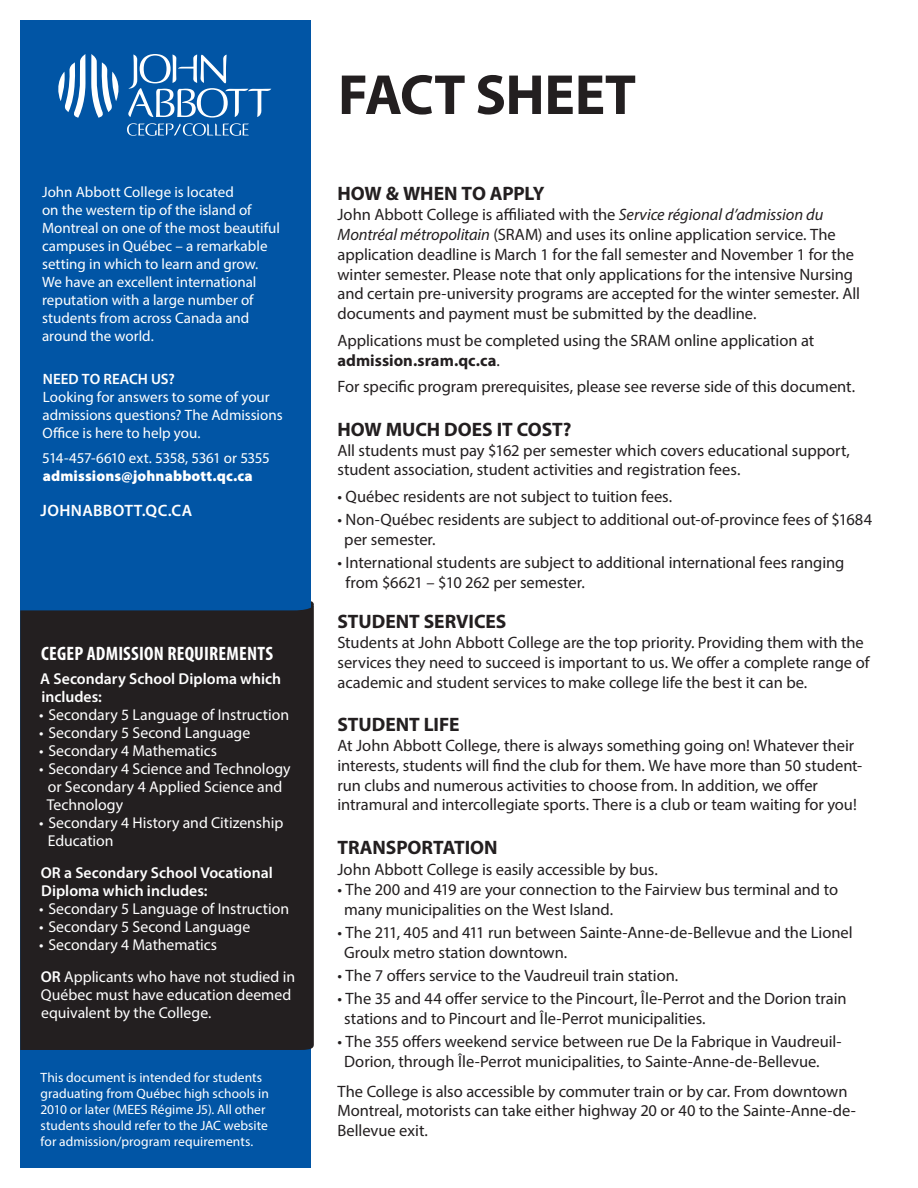
<style>
.page{position:relative;width:918px;height:1188px;background:#fff}
.page>*{position:absolute;margin:0;border:0;box-sizing:border-box;transform-origin:0 0}
.t1{font:700 57px "Myriad Pro";letter-spacing:-.005em;color:#231f20}
.t2{font:700 19.5px "Myriad Pro";letter-spacing:-.005em;color:#231f20}
.t3{font:700 condensed 19.5px "Myriad Pro";letter-spacing:.01em;color:#fff}
.t4{font:16.5px/19.8px "Myriad Pro";letter-spacing:-.005em;color:#231f20}
.t5{font:600 16.5px "Myriad Pro";letter-spacing:.02em;color:#fff}
.t6{font:15.75px/18px "Myriad Pro";color:#fff}
.t7{font:600 15.75px/18px "Myriad Pro";color:#fff}
.t8{font:15px/18px "Myriad Pro";color:#fff}
.t9{font:15px "Myriad Pro";letter-spacing:-.025em;color:#fff}
.t10{font:900 15px "Myriad Pro";letter-spacing:.01em;color:#fff}
.t11{font:600 15px "Myriad Pro";letter-spacing:.005em;color:#fff}
.t12{font:13.5px/16.2px "Myriad Pro";letter-spacing:.005em;color:#fff}
.s1{font-weight:600}
.s2{font-style:italic}
.s3{font-weight:700}
</style>
<div class="page">
<svg style="left:310px;top:600px;width:4px;height:4px"></svg>
<div style="left:20px;top:20px;width:290px;height:1148px;background:#0155a5"></div>
<svg style="left:58px;top:54px;width:27px;height:64px"></svg>
<svg style="left:91px;top:54px;width:180px;height:82px"></svg>
<div style="left:20px;top:604px;width:294px;height:446px;background:#231f20"></div>
<p class="t8" style="left:42px;top:183px;width:239px">John Abbott College is located<br>on the western tip of the island of<br>Montreal on one of the most beautiful campuses in Québec – a remarkable setting in which to learn and grow.<br>We have an excellent international reputation with a large number of students from across Canada and around the world.</p>
<p class="t11" style="left:43px;top:369px;width:134px">NEED TO REACH US?</p>
<p class="t8" style="left:42px;top:388px;width:242px">Looking for answers to some of your admissions questions? The Admissions<br>Office is here to help you.</p>
<p class="t9" style="left:42px;top:448px;width:229px">514-457-6610 ext. 5358, 5361 or 5355</p>
<p class="t10" style="left:43px;top:466px;width:211px">admissions@johnabbott.qc.ca</p>
<p class="t5" style="left:41px;top:500px;width:153px">JOHNABBOTT.QC.CA</p>
<p class="t3" style="left:41px;top:641px;width:233px">CEGEP ADMISSION REQUIREMENTS</p>
<p class="t7" style="left:40px;top:670px;width:242px">A Secondary School Diploma which includes:</p>
<p class="t6" style="left:39px;top:706px;width:252px">• Secondary 5 Language of Instruction</p>
<p class="t6" style="left:39px;top:724px;width:213px">• Secondary 5 Second Language</p>
<p class="t6" style="left:39px;top:742px;width:180px">• Secondary 4 Mathematics</p>
<p class="t6" style="left:47px;top:760px;width:246px;text-indent:-8px">• Secondary 4 Science and Technology or Secondary 4 Applied Science and<br>Technology</p>
<p class="t6" style="left:48px;top:814px;width:237px;text-indent:-9px">• Secondary 4 History and Citizenship<br>Education</p>
<p class="t7" style="left:41px;top:863px;width:234px">OR a Secondary School Vocational<br>Diploma which includes:</p>
<p class="t6" style="left:39px;top:899px;width:252px">• Secondary 5 Language of Instruction</p>
<p class="t6" style="left:39px;top:917px;width:213px">• Secondary 5 Second Language</p>
<p class="t6" style="left:39px;top:929px;width:257px;line-height:31.5px">• Secondary 4 Mathematics<br><span class="s1">OR</span> Applicants who have not studied in</p>
<p class="t6" style="left:41px;top:985px;width:252px">Québec must have education deemed equivalent by the College.</p>
<p class="t12" style="left:40px;top:1069px;width:230px">This document is intended for students graduating from Québec high schools in 2010 or later (MEES Régime J5). All other students should refer to the JAC website for admission/program requirements.</p>
<h1 class="t1" style="left:338px;top:58px;width:300px">FACT SHEET</h1>
<p class="t2" style="left:338px;top:181px;width:209px">HOW &amp; WHEN TO APPLY</p>
<p class="t4" style="left:338px;top:204px;width:524px">John Abbott College is affiliated with the <span class="s2">Service régional d’admission du Montréal métropolitain</span> (SRAM) and uses its online application service. The application deadline is March 1 for the fall semester and November 1 for the winter semester. Please note that only applications for the intensive Nursing and certain pre-university programs are accepted for the winter semester. All documents and payment must be submitted by the deadline.</p>
<p class="t4" style="left:338px;top:330px;width:478px">Applications must be completed using the SRAM online application at <span class="s3">admission.sram.qc.ca</span>.</p>
<p class="t4" style="left:338px;top:376px;width:519px">For specific program prerequisites, please see reverse side of this document.</p>
<p class="t2" style="left:338px;top:416px;width:235px">HOW MUCH DOES IT COST?</p>
<p class="t4" style="left:338px;top:440px;width:514px">All students must pay $162 per semester which covers educational support, student association, student activities and registration fees.</p>
<p class="t4" style="left:338px;top:486px;width:336px">• Québec residents are not subject to tuition fees.</p>
<p class="t4" style="left:344px;top:509px;width:529px;text-indent:-7px">• Non-Québec residents are subject to additional out-of-province fees of $1684 per semester.</p>
<p class="t4" style="left:346px;top:552px;width:500px;text-indent:-8px">• International students are subject to additional international fees ranging from $6621 – $10 262 per semester.</p>
<p class="t2" style="left:338px;top:609px;width:170px">STUDENT SERVICES</p>
<p class="t4" style="left:338px;top:632px;width:534px">Students at John Abbott College are the top priority. Providing them with the services they need to succeed is important to us. We offer a complete range of academic and student services to make college life the best it can be.</p>
<p class="t2" style="left:338px;top:712px;width:124px">STUDENT LIFE</p>
<p class="t4" style="left:338px;top:735px;width:526px">At John Abbott College, there is always something going on! Whatever their interests, students will find the club for them. We have more than 50 student&shy;run clubs and numerous activities to choose from. In addition, we offer intramural and intercollegiate sports. There is a club or team waiting for you!</p>
<p class="t2" style="left:338px;top:835px;width:162px">TRANSPORTATION</p>
<p class="t4" style="left:338px;top:859px;width:322px">John Abbott College is easily accessible by bus.</p>
<p class="t4" style="left:344px;top:879px;width:495px;text-indent:-7px">• The 200 and 419 are your connection to the Fairview bus terminal and to many municipalities on the West Island.</p>
<p class="t4" style="left:344px;top:922px;width:510px;text-indent:-7px">• The 211, 405 and 411 run between Sainte-Anne-de-Bellevue and the Lionel<br>Groulx metro station downtown.</p>
<p class="t4" style="left:338px;top:965px;width:342px">• The 7 offers service to the Vaudreuil train station.</p>
<p class="t4" style="left:344px;top:988px;width:504px;text-indent:-7px">• The 35 and 44 offer service to the Pincourt, Île-Perrot and the Dorion train stations and to Pincourt and Île-Perrot municipalities.</p>
<p class="t4" style="left:344px;top:1031px;width:499px;text-indent:-7px">• The 355 offers weekend service between rue De la Fabrique in Vaudreuil-<br>Dorion, through Île-Perrot municipalities, to Sainte-Anne-de-Bellevue.</p>
<p class="t4" style="left:338px;top:1081px;width:520px">The College is also accessible by commuter train or by car. From downtown<br>Montreal, motorists can take either highway 20 or 40 to the Sainte-Anne-de-<br>Bellevue exit.</p>
</div>
